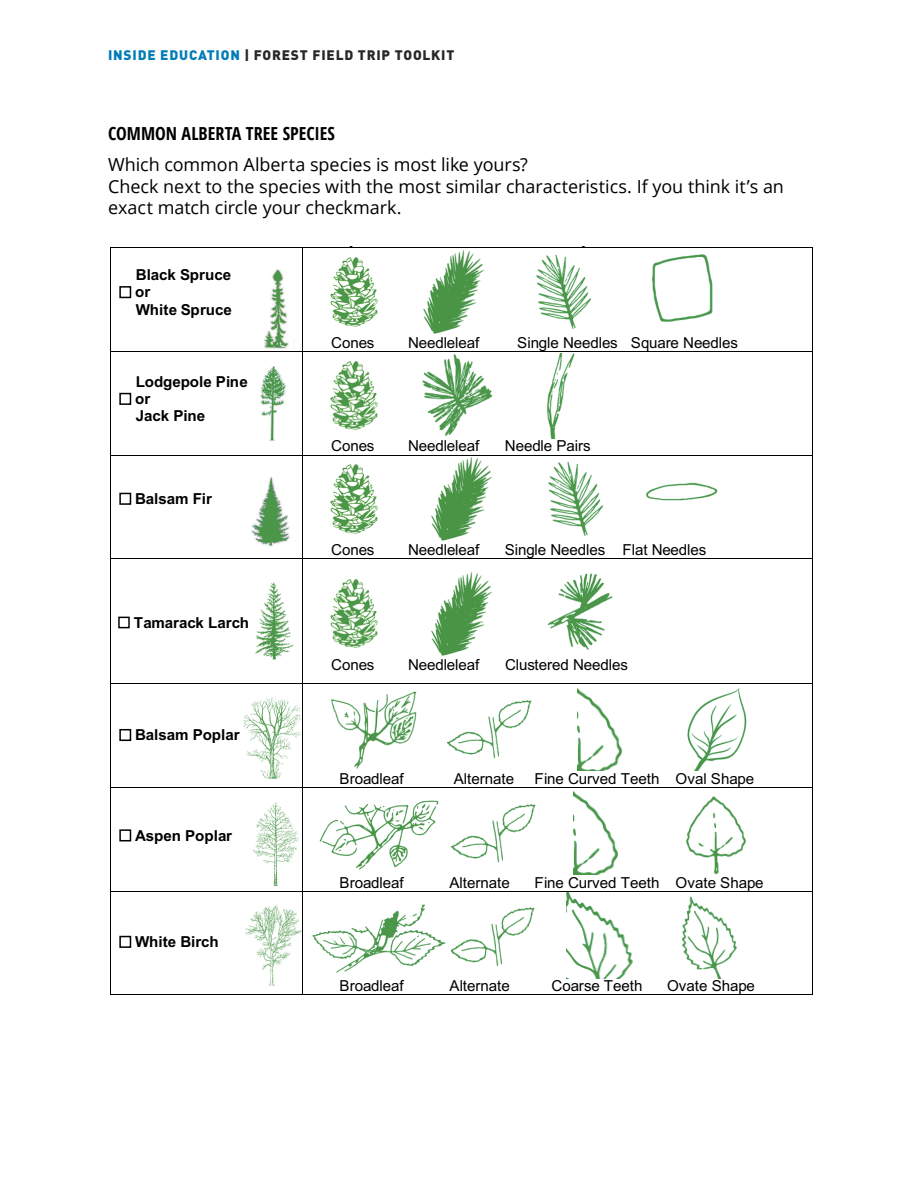
<style>
.page{position:relative;width:918px;height:1188px;background:#fff}
.page>*{position:absolute;margin:0;border:0;box-sizing:border-box;transform-origin:0 0}
.t1{font:18px/21.3px "Open Sans";letter-spacing:-.005em;color:#000}
.t2{font:700 condensed 18px "Open Sans";letter-spacing:.005em;color:#000}
.t3{font:16.65px "Arial";color:#000}
.t4{font:15.15px "Arial";letter-spacing:-.01em;color:#000}
.t5{font:700 15.15px/17.2px "Arial";letter-spacing:-.01em;color:#000}
.t6{font:900 13.65px "DIN Pro";letter-spacing:.06em;color:#282828}
.s1{color:#007cb7}
</style>
<div class="page">
<img style="left:260px;top:367px;width:26px;height:74px">
<img style="left:264px;top:269px;width:25px;height:80px">
<img style="left:255px;top:582px;width:39px;height:78px">
<img style="left:245px;top:477px;width:49px;height:82px">
<img style="left:242px;top:697px;width:60px;height:82px">
<img style="left:252px;top:802px;width:47px;height:84px">
<img style="left:245px;top:905px;width:57px;height:81px">
<hr style="left:111px;top:247px;width:191px;height:1px;background:#000">
<hr style="left:302px;top:247px;width:511px;height:1px;background:#000">
<hr style="left:110px;top:248px;width:1px;height:103px;background:#000">
<hr style="left:302px;top:248px;width:1px;height:103px;background:#000">
<hr style="left:813px;top:248px;width:1px;height:103px;background:#000">
<hr style="left:111px;top:351px;width:191px;height:1px;background:#000">
<hr style="left:302px;top:351px;width:511px;height:1px;background:#000">
<hr style="left:110px;top:352px;width:1px;height:103px;background:#000">
<hr style="left:302px;top:352px;width:1px;height:103px;background:#000">
<hr style="left:813px;top:352px;width:1px;height:103px;background:#000">
<hr style="left:111px;top:455px;width:191px;height:1px;background:#000">
<hr style="left:302px;top:455px;width:511px;height:1px;background:#000">
<hr style="left:110px;top:455px;width:1px;height:104px;background:#000">
<hr style="left:302px;top:455px;width:1px;height:104px;background:#000">
<hr style="left:813px;top:455px;width:1px;height:104px;background:#000">
<hr style="left:111px;top:559px;width:191px;height:1px;background:#000">
<hr style="left:302px;top:559px;width:511px;height:1px;background:#000">
<hr style="left:110px;top:559px;width:1px;height:125px;background:#000">
<hr style="left:302px;top:559px;width:1px;height:125px;background:#000">
<hr style="left:813px;top:559px;width:1px;height:125px;background:#000">
<hr style="left:111px;top:684px;width:191px;height:1px;background:#000">
<hr style="left:302px;top:684px;width:511px;height:1px;background:#000">
<hr style="left:110px;top:684px;width:1px;height:103px;background:#000">
<hr style="left:302px;top:684px;width:1px;height:103px;background:#000">
<hr style="left:813px;top:684px;width:1px;height:103px;background:#000">
<hr style="left:111px;top:787px;width:191px;height:1px;background:#000">
<hr style="left:302px;top:787px;width:511px;height:1px;background:#000">
<hr style="left:110px;top:788px;width:1px;height:103px;background:#000">
<hr style="left:302px;top:788px;width:1px;height:103px;background:#000">
<hr style="left:813px;top:788px;width:1px;height:103px;background:#000">
<hr style="left:111px;top:891px;width:191px;height:1px;background:#000">
<hr style="left:302px;top:891px;width:511px;height:1px;background:#000">
<hr style="left:110px;top:892px;width:1px;height:102px;background:#000">
<hr style="left:111px;top:994px;width:191px;height:1px;background:#000">
<hr style="left:302px;top:892px;width:1px;height:102px;background:#000">
<hr style="left:302px;top:994px;width:511px;height:1px;background:#000">
<hr style="left:813px;top:892px;width:1px;height:102px;background:#000">
<img style="left:330px;top:257px;width:48px;height:70px">
<img style="left:423px;top:250px;width:61px;height:84px">
<img style="left:536px;top:254px;width:55px;height:75px">
<img style="left:652px;top:254px;width:61px;height:68px">
<img style="left:330px;top:361px;width:48px;height:69px">
<img style="left:422px;top:354px;width:71px;height:82px">
<img style="left:547px;top:353px;width:28px;height:85px">
<img style="left:330px;top:464px;width:48px;height:70px">
<img style="left:431px;top:457px;width:61px;height:84px">
<img style="left:548px;top:461px;width:55px;height:75px">
<img style="left:646px;top:482px;width:72px;height:19px">
<img style="left:330px;top:579px;width:48px;height:69px">
<img style="left:431px;top:572px;width:61px;height:84px">
<img style="left:547px;top:573px;width:66px;height:77px">
<img style="left:331px;top:691px;width:86px;height:78px">
<img style="left:447px;top:700px;width:85px;height:59px">
<img style="left:577px;top:687px;width:45px;height:84px">
<img style="left:687px;top:688px;width:60px;height:83px">
<img style="left:319px;top:800px;width:120px;height:70px">
<img style="left:452px;top:804px;width:84px;height:59px">
<img style="left:573px;top:790px;width:45px;height:84px">
<img style="left:686px;top:796px;width:60px;height:78px">
<img style="left:312px;top:904px;width:134px;height:69px">
<img style="left:451px;top:907px;width:84px;height:60px">
<img style="left:567px;top:893px;width:66px;height:85px">
<img style="left:682px;top:896px;width:55px;height:82px">
<div style="left:119px;top:286px;width:12px;height:12px;border:2px solid #000"></div>
<div style="left:119px;top:393px;width:12px;height:12px;border:2px solid #000"></div>
<div style="left:119px;top:493px;width:12px;height:12px;border:2px solid #000"></div>
<div style="left:118px;top:617px;width:12px;height:11px;border:1px solid #000"></div>
<div style="left:119px;top:729px;width:12px;height:12px;border:2px solid #000"></div>
<div style="left:119px;top:829px;width:12px;height:12px;border:2px solid #000"></div>
<div style="left:119px;top:936px;width:12px;height:12px;border:2px solid #000"></div>
<p class="t6" style="left:108px;top:43px;width:348px"><span class="s1">INSIDE EDUCATION</span> | FOREST FIELD TRIP TOOLKIT</p>
<p class="t2" style="left:108px;top:121px;width:228px">COMMON ALBERTA TREE SPECIES</p>
<p class="t1" style="left:108px;top:153px;width:678px">Which common Alberta species is most like yours?<br>Check next to the species with the most similar characteristics. If you think it’s an exact match circle your checkmark.</p>
<p class="t3" style="left:164px;top:146px;width:81px">Worksheet</p>
<p class="t5" style="left:135px;top:266px;width:98px">Black Spruce or<br>White Spruce</p>
<p class="t5" style="left:135px;top:373px;width:114px">Lodgepole Pine or<br>Jack Pine</p>
<p class="t5" style="left:135px;top:490px;width:78px">Balsam Fir</p>
<p class="t5" style="left:134px;top:614px;width:117px">Tamarack Larch</p>
<p class="t5" style="left:135px;top:726px;width:106px">Balsam Poplar</p>
<p class="t5" style="left:135px;top:827px;width:99px">Aspen Poplar</p>
<p class="t5" style="left:135px;top:933px;width:85px">White Birch</p>
<p class="t4" style="left:331px;top:332px;width:45px">Cones</p>
<p class="t4" style="left:408px;top:332px;width:73px">Needleleaf</p>
<p class="t4" style="left:517px;top:332px;width:222px">Single Needles Square Needles</p>
<p class="t4" style="left:331px;top:436px;width:45px">Cones</p>
<p class="t4" style="left:408px;top:436px;width:73px">Needleleaf</p>
<p class="t4" style="left:505px;top:436px;width:87px">Needle Pairs</p>
<p class="t4" style="left:331px;top:540px;width:45px">Cones</p>
<p class="t4" style="left:408px;top:540px;width:73px">Needleleaf</p>
<p class="t4" style="left:505px;top:540px;width:203px">Single Needles Flat Needles</p>
<p class="t4" style="left:331px;top:654px;width:45px">Cones</p>
<p class="t4" style="left:408px;top:654px;width:73px">Needleleaf</p>
<p class="t4" style="left:505px;top:654px;width:124px">Clustered Needles</p>
<p class="t4" style="left:340px;top:768px;width:66px">Broadleaf</p>
<p class="t4" style="left:454px;top:768px;width:62px">Alternate</p>
<p class="t4" style="left:535px;top:768px;width:221px">Fine Curved Teeth Oval Shape</p>
<p class="t4" style="left:340px;top:872px;width:66px">Broadleaf</p>
<p class="t4" style="left:450px;top:872px;width:62px">Alternate</p>
<p class="t4" style="left:535px;top:872px;width:231px">Fine Curved Teeth Ovate Shape</p>
<p class="t4" style="left:340px;top:975px;width:66px">Broadleaf</p>
<p class="t4" style="left:450px;top:975px;width:62px">Alternate</p>
<p class="t4" style="left:552px;top:975px;width:92px">Coarse Teeth</p>
<p class="t4" style="left:667px;top:975px;width:89px">Ovate Shape</p>
</div>
